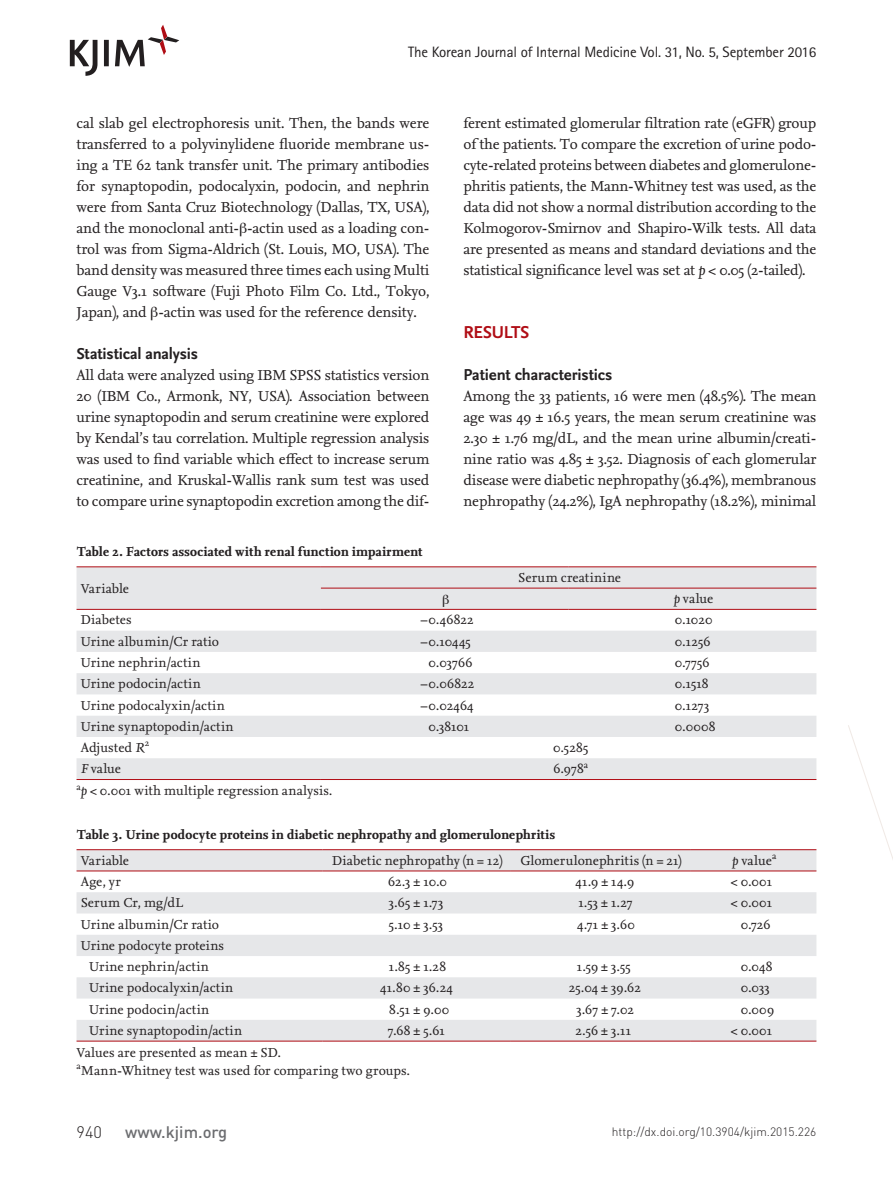
<style>
.page{position:relative;width:893px;height:1191px;background:#fff}
.page>*{position:absolute;margin:0;border:0;box-sizing:border-box;transform-origin:0 0}
.제목1{font:700 18px "Nexus Sans";letter-spacing:-.02em;color:#b00d15}
.제목2{font:700 16.5px "Nexus Sans";letter-spacing:-.01em;color:#231f20}
.t1{font:500 16.5px "DIN Pro";color:#6c6d70}
.t2{font:300 16.5px "DIN Pro";color:#231f20}
.제목밑본문{font:15px/21px "Nexus Serif";letter-spacing:-.01em;color:#231f20;text-align:justify}
.t3{font:15px "Rotis Sans Serif Std";letter-spacing:-.01em;color:#231f20}
.테이블{font:13.5px "Nexus Serif";letter-spacing:.01em;color:#231f20}
.테이블제목{font:700 13.5px "Nexus Serif";color:#231f20}
.t4{font:300 12px "DIN Pro";color:#231f20}
.s1{font-style:italic}
</style>
<div class="page">
<svg style="left:70px;top:25px;width:109px;height:51px"></svg>
<svg style="left:848px;top:725px;width:45px;height:135px"></svg>
<svg style="left:77px;top:567px;width:739px;height:212px;fill:#e6e7e9"></svg>
<hr style="left:321px;top:588px;width:248px;height:1px;background:#b00d15">
<hr style="left:569px;top:588px;width:247px;height:1px;background:#b00d15">
<hr style="left:77px;top:779px;width:244px;height:1px;background:#b00d15">
<hr style="left:321px;top:779px;width:248px;height:1px;background:#b00d15">
<hr style="left:569px;top:779px;width:247px;height:1px;background:#b00d15">
<hr style="left:77px;top:566px;width:244px;height:1px;background:#b00d15">
<hr style="left:321px;top:566px;width:248px;height:1px;background:#b00d15">
<hr style="left:569px;top:566px;width:247px;height:1px;background:#b00d15">
<hr style="left:77px;top:609px;width:244px;height:1px;background:#b00d15">
<hr style="left:321px;top:609px;width:248px;height:1px;background:#b00d15">
<hr style="left:569px;top:609px;width:247px;height:1px;background:#b00d15">
<svg style="left:77px;top:850px;width:739px;height:190px;fill:#e6e7e9"></svg>
<hr style="left:77px;top:1040px;width:245px;height:1px;background:#b00d15">
<hr style="left:322px;top:1040px;width:188px;height:1px;background:#b00d15">
<hr style="left:510px;top:1040px;width:180px;height:1px;background:#b00d15">
<hr style="left:690px;top:1040px;width:126px;height:1px;background:#b00d15">
<hr style="left:77px;top:849px;width:245px;height:1px;background:#b00d15">
<hr style="left:322px;top:849px;width:188px;height:1px;background:#b00d15">
<hr style="left:510px;top:849px;width:180px;height:1px;background:#b00d15">
<hr style="left:690px;top:849px;width:126px;height:1px;background:#b00d15">
<hr style="left:77px;top:870px;width:245px;height:1px;background:#b00d15">
<hr style="left:322px;top:870px;width:188px;height:1px;background:#b00d15">
<hr style="left:510px;top:870px;width:180px;height:1px;background:#b00d15">
<hr style="left:690px;top:870px;width:126px;height:1px;background:#b00d15">
<svg style="left:443px;top:594px;width:6px;height:12px"></svg>
<p class="t3" style="left:408px;top:43px;width:410px">The Korean Journal of Internal Medicine Vol. 31, No. 5, September 2016</p>
<p class="제목밑본문" style="left:77px;top:112px;width:354px">cal slab gel electrophoresis unit. Then, the bands were transferred to a polyvinylidene fluoride membrane us&shy;ing a TE 62 tank transfer unit. The primary antibodies for synaptopodin, podocalyxin, podocin, and nephrin were from Santa Cruz Biotechnology (Dallas, TX, USA), and the monoclonal anti- -actin used as a loading con&shy;trol was from Sigma-Aldrich (St. Louis, MO, USA). The band density was measured three times each using Multi Gauge V3.1 software (Fuji Photo Film Co. Ltd., Tokyo, Japan), and -actin was used for the reference density.</p>
<p class="제목2" style="left:77px;top:343px;width:123px">Statistical analysis</p>
<p class="제목밑본문" style="left:77px;top:364px;width:354px">All data were analyzed using IBM SPSS statistics version 20 (IBM Co., Armonk, NY, USA). Association between urine synaptopodin and serum creatinine were explored by Kendal’s tau correlation. Multiple regression analysis was used to find variable which effect to increase serum creatinine, and Kruskal-Wallis rank sum test was used to compare urine synaptopodin excretion among the dif-</p>
<p class="테이블제목" style="left:77px;top:542px;width:347px">Table 2. Factors associated with renal function impairment</p>
<p class="테이블" style="left:81px;top:579px;width:50px">Variable</p>
<p class="제목밑본문" style="left:463px;top:112px;width:354px">ferent estimated glomerular filtration rate (eGFR) group of the patients. To compare the excretion of urine podo&shy;cyte-related proteins between diabetes and glomerulone&shy;phritis patients, the Mann-Whitney test was used, as the data did not show a normal distribution according to the Kolmogorov-Smirnov and Shapiro-Wilk tests. All data are presented as means and standard deviations and the statistical significance level was set at <span class="s1">p</span> &lt; 0.05 (2-tailed).</p>
<p class="제목1" style="left:463px;top:320px;width:67px">RESULTS</p>
<p class="제목2" style="left:463px;top:364px;width:150px">Patient characteristics</p>
<p class="제목밑본문" style="left:463px;top:385px;width:354px">Among the 33 patients, 16 were men (48.5%). The mean age was 49 ± 16.5 years, the mean serum creatinine was 2.30 ± 1.76 mg/dL, and the mean urine albumin/creati&shy;nine ratio was 4.85 ± 3.52. Diagnosis of each glomerular disease were diabetic nephropathy (36.4%), membranous nephropathy (24.2%), IgA nephropathy (18.2%), minimal</p>
<p class="테이블" style="left:518px;top:569px;width:104px">Serum creatinine</p>
<p class="테이블" style="left:674px;top:590px;width:41px"><span class="s1">p</span> value</p>
<p class="테이블" style="left:81px;top:611px;width:53px">Diabetes</p>
<p class="테이블" style="left:421px;top:611px;width:54px">–0.46822</p>
<p class="테이블" style="left:675px;top:611px;width:39px">0.1020</p>
<p class="테이블" style="left:81px;top:632px;width:140px">Urine albumin/Cr ratio</p>
<p class="테이블" style="left:421px;top:632px;width:51px">–0.10445</p>
<p class="테이블" style="left:675px;top:632px;width:37px">0.1256</p>
<p class="테이블" style="left:81px;top:654px;width:121px">Urine nephrin/actin</p>
<p class="테이블" style="left:429px;top:654px;width:45px">0.03766</p>
<p class="테이블" style="left:675px;top:654px;width:36px">0.7756</p>
<p class="테이블" style="left:81px;top:675px;width:121px">Urine podocin/actin</p>
<p class="테이블" style="left:421px;top:675px;width:55px">–0.06822</p>
<p class="테이블" style="left:675px;top:675px;width:35px">0.1518</p>
<p class="테이블" style="left:81px;top:696px;width:145px">Urine podocalyxin/actin</p>
<p class="테이블" style="left:421px;top:696px;width:54px">–0.02464</p>
<p class="테이블" style="left:675px;top:696px;width:36px">0.1273</p>
<p class="테이블" style="left:81px;top:717px;width:154px">Urine synaptopodin/actin</p>
<p class="테이블" style="left:429px;top:717px;width:42px">0.38101</p>
<p class="테이블" style="left:675px;top:717px;width:42px">0.0008</p>
<p class="테이블" style="left:81px;top:739px;width:70px">Adjusted <span class="s1">R</span><sup>2</sup></p>
<p class="테이블" style="left:553px;top:739px;width:37px">0.5285</p>
<p class="테이블" style="left:81px;top:760px;width:42px"><span class="s1">F</span> value</p>
<p class="테이블" style="left:553px;top:760px;width:36px">6.978<sup>a</sup></p>
<p class="테이블" style="left:77px;top:782px;width:257px"><sup>a</sup><span class="s1">p</span> &lt; 0.001 with multiple regression analysis.</p>
<p class="테이블제목" style="left:77px;top:825px;width:480px">Table 3. Urine podocyte proteins in diabetic nephropathy and glomerulonephritis</p>
<p class="테이블" style="left:81px;top:851px;width:50px">Variable</p>
<p class="테이블" style="left:332px;top:851px;width:172px">Diabetic nephropathy (n = 12)</p>
<p class="테이블" style="left:521px;top:851px;width:163px">Glomerulonephritis (n = 21)</p>
<p class="테이블" style="left:732px;top:851px;width:46px"><span class="s1">p</span> value<sup>a</sup></p>
<p class="테이블" style="left:81px;top:873px;width:42px">Age, yr</p>
<p class="테이블" style="left:388px;top:873px;width:60px">62.3 ± 10.0</p>
<p class="테이블" style="left:576px;top:873px;width:60px">41.9 ± 14.9</p>
<p class="테이블" style="left:731px;top:873px;width:43px">&lt; 0.001</p>
<p class="테이블" style="left:81px;top:894px;width:104px">Serum Cr, mg/dL</p>
<p class="테이블" style="left:389px;top:894px;width:56px">3.65 ± 1.73</p>
<p class="테이블" style="left:578px;top:894px;width:56px">1.53 ± 1.27</p>
<p class="테이블" style="left:731px;top:894px;width:43px">&lt; 0.001</p>
<p class="테이블" style="left:81px;top:915px;width:140px">Urine albumin/Cr ratio</p>
<p class="테이블" style="left:389px;top:915px;width:56px">5.10 ± 3.53</p>
<p class="테이블" style="left:577px;top:915px;width:59px">4.71 ± 3.60</p>
<p class="테이블" style="left:741px;top:915px;width:31px">0.726</p>
<p class="테이블" style="left:81px;top:936px;width:145px">Urine podocyte proteins</p>
<p class="테이블" style="left:89px;top:958px;width:121px">Urine nephrin/actin</p>
<p class="테이블" style="left:389px;top:958px;width:59px">1.85 ± 1.28</p>
<p class="테이블" style="left:577px;top:958px;width:55px">1.59 ± 3.55</p>
<p class="테이블" style="left:741px;top:958px;width:33px">0.048</p>
<p class="테이블" style="left:89px;top:979px;width:145px">Urine podocalyxin/actin</p>
<p class="테이블" style="left:380px;top:979px;width:74px">41.80 ± 36.24</p>
<p class="테이블" style="left:569px;top:979px;width:74px">25.04 ± 39.62</p>
<p class="테이블" style="left:741px;top:979px;width:31px">0.033</p>
<p class="테이블" style="left:89px;top:1000px;width:121px">Urine podocin/actin</p>
<p class="테이블" style="left:389px;top:1000px;width:62px">8.51 ± 9.00</p>
<p class="테이블" style="left:576px;top:1000px;width:59px">3.67 ± 7.02</p>
<p class="테이블" style="left:741px;top:1000px;width:35px">0.009</p>
<p class="테이블" style="left:89px;top:1021px;width:154px">Urine synaptopodin/actin</p>
<p class="테이블" style="left:388px;top:1021px;width:59px">7.68 ± 5.61</p>
<p class="테이블" style="left:576px;top:1021px;width:57px">2.56 ± 3.11</p>
<p class="테이블" style="left:731px;top:1021px;width:43px">&lt; 0.001</p>
<p class="테이블" style="left:77px;top:1043px;width:206px">Values are presented as mean ± SD.</p>
<p class="테이블" style="left:77px;top:1061px;width:335px"><sup>a</sup>Mann-Whitney test was used for comparing two groups.</p>
<p class="t2" style="left:77px;top:1120px;width:27px">940</p>
<p class="t1" style="left:125px;top:1120px;width:104px">www.kjim.org</p>
<p class="t4" style="left:612px;top:1123px;width:206px">http://dx.doi.org/10.3904/kjim.2015.226</p>
</div>
